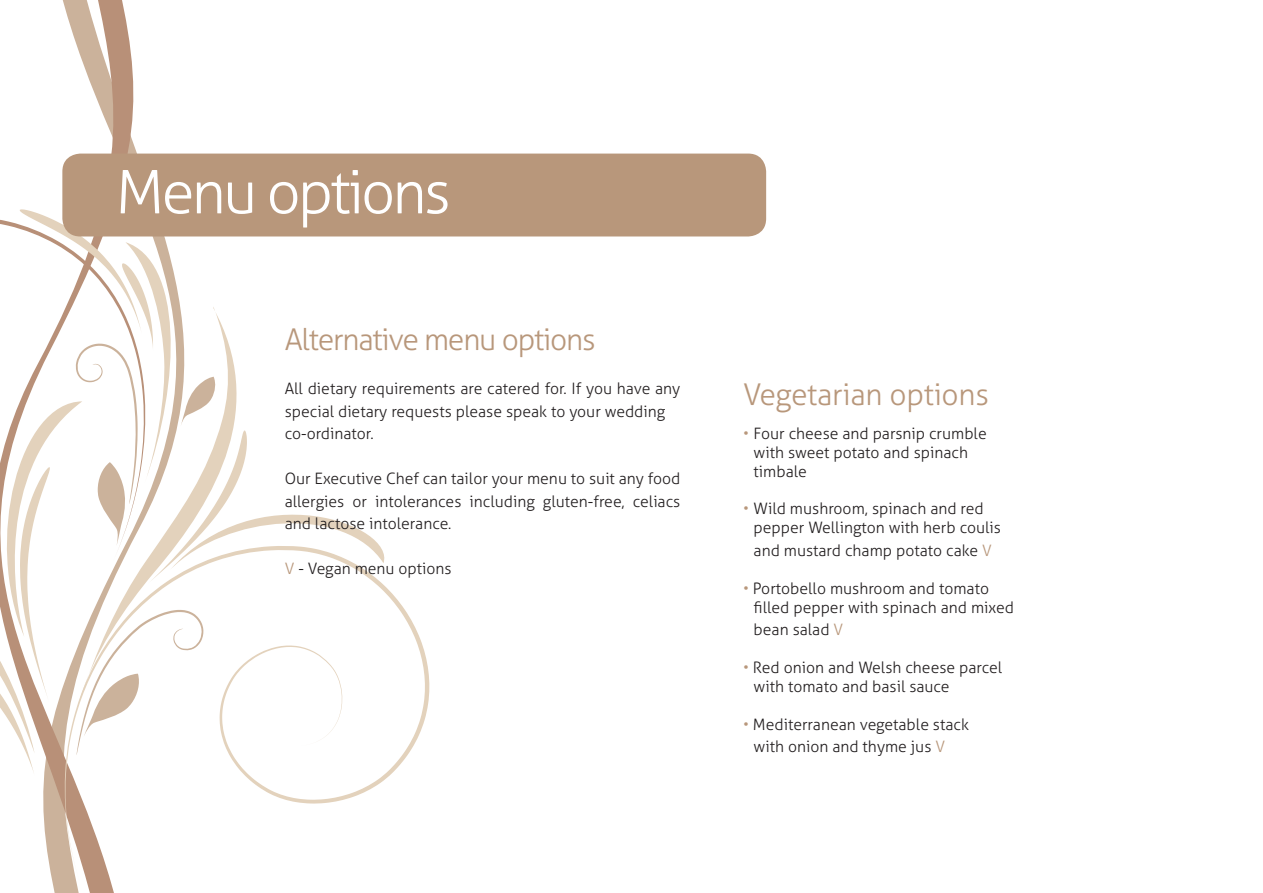
<style>
.page{position:relative;width:1263px;height:893px;background:#fff}
.page>*{position:absolute;margin:0;border:0;box-sizing:border-box;transform-origin:0 0}
.t1{font:300 60px "Aller";letter-spacing:-.05em;color:#fff}
.t2{font:300 30px "Aller";letter-spacing:-.04em;color:#b8977b}
.t3{font:300 30px "Aller";letter-spacing:-.01em;color:#b8977b}
.t4{font:300 15.75px/22.5px "Aller";color:#231f20}
.s1{color:#b8977b}
</style>
<div class="page">
<svg style="left:43px;top:0;width:104px;height:893px"></svg>
<svg style="left:64px;top:598px;width:366px;height:282px"></svg>
<svg style="left:0;top:209px;width:396px;height:567px"></svg>
<div style="left:62px;top:154px;width:704px;height:82px;background:#b8977b;border-radius:18px"></div>
<h1 class="t1" style="left:116px;top:156px;width:337px">Menu options</h1>
<h2 class="t2" style="left:285px;top:321px;width:312px">Alternative menu options</h2>
<p class="t4" style="left:285px;top:377px;width:397px">All dietary requirements are catered for. If you have any special dietary requests please speak to your wedding co-ordinator.</p>
<p class="t4" style="left:285px;top:467px;width:397px;text-align:justify">Our Executive Chef can tailor your menu to suit any food allergies or intolerances including gluten-free, celiacs and lactose intolerance.</p>
<p class="t4" style="left:285px;top:557px;width:168px"><span class="s1">V</span> - Vegan menu options</p>
<h2 class="t3" style="left:743px;top:376px;width:247px">Vegetarian options</h2>
<p class="t4" style="left:754px;top:424px;width:235px;line-height:18.9px;text-indent:-11px"><span class="s1">•</span> Four cheese and parsnip crumble with sweet potato and spinach timbale</p>
<p class="t4" style="left:754px;top:499px;width:249px;line-height:18.9px;text-indent:-11px"><span class="s1">•</span> Wild mushroom, spinach and red pepper Wellington with herb coulis</p>
<p class="t4" style="left:754px;top:539px;width:240px">and mustard champ potato cake <span class="s1">V</span></p>
<p class="t4" style="left:754px;top:579px;width:262px;line-height:18.9px;text-indent:-11px"><span class="s1">•</span> Portobello mushroom and tomato filled pepper with spinach and mixed</p>
<p class="t4" style="left:754px;top:618px;width:91px">bean salad <span class="s1">V</span></p>
<p class="t4" style="left:754px;top:658px;width:250px;line-height:18.9px;text-indent:-11px"><span class="s1">•</span> Red onion and Welsh cheese parcel with tomato and basil sauce</p>
<p class="t4" style="left:754px;top:713px;width:217px;text-indent:-11px"><span class="s1">•</span> Mediterranean vegetable stack with onion and thyme jus <span class="s1">V</span></p>
</div>
